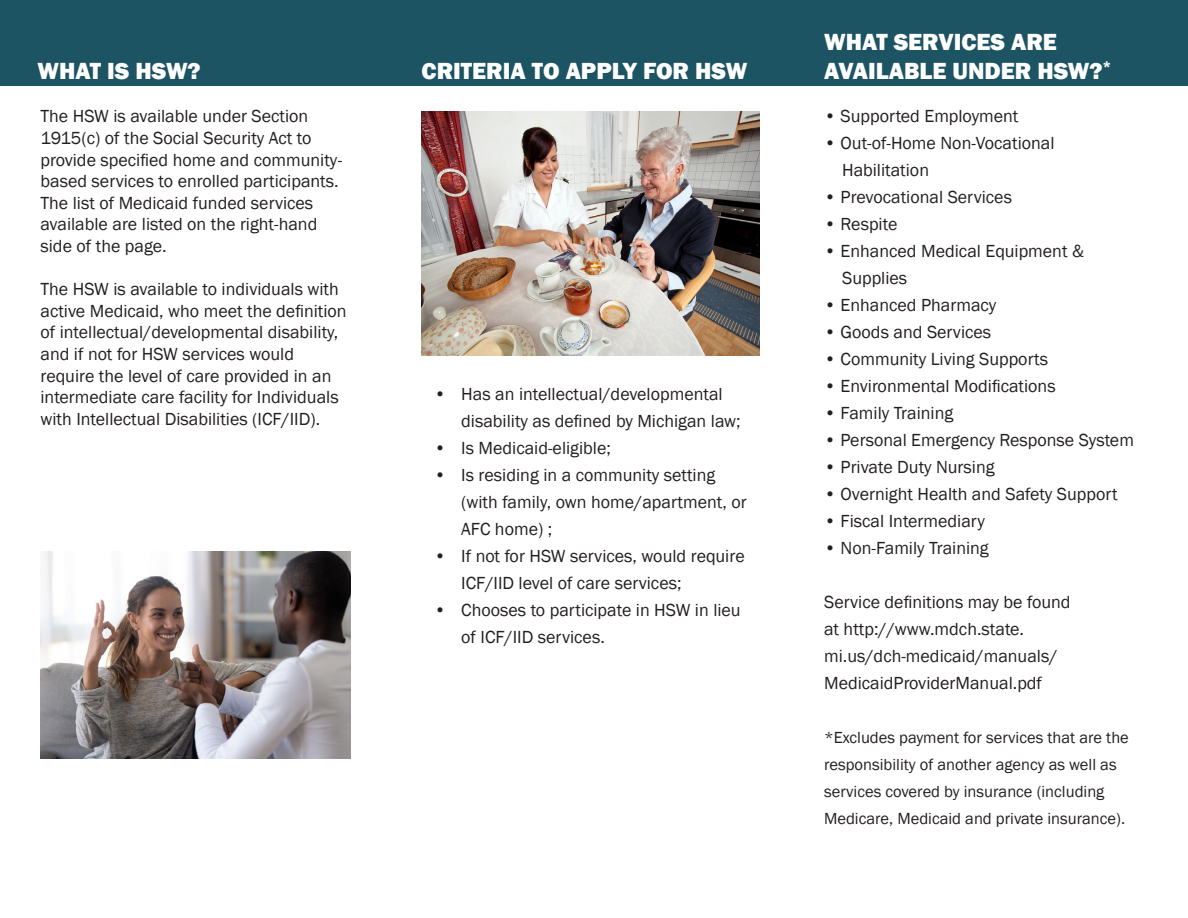
<style>
.page{position:relative;width:1188px;height:918px;background:#fff}
.page>*{position:absolute;margin:0;border:0;box-sizing:border-box;transform-origin:0 0}
.t1{font:800 24px/28.8px "Franklin Gothic";color:#fff}
.t2{font:18px/21.6px "Franklin Gothic";color:#231f20}
.t3{font:16.5px/27px "Franklin Gothic";color:#231f20}
</style>
<div class="page">
<div style="left:0;top:0;width:1188px;height:85px;background:#1c5464"></div>
<img style="left:40px;top:552px;width:310px;height:206px">
<img style="left:422px;top:111px;width:338px;height:245px">
<h1 class="t1" style="left:38px;top:57px;width:165px">WHAT IS HSW?</h1>
<p class="t2" style="left:40px;top:106px;width:303px">The HSW is available under Section 1915(c) of the Social Security Act to provide specified home and community&shy;based services to enrolled participants.<br>The list of Medicaid funded services available are listed on the right-hand side of the page.</p>
<p class="t2" style="left:40px;top:279px;width:308px">The HSW is available to individuals with active Medicaid, who meet the definition of intellectual/developmental disability, and if not for HSW services would require the level of care provided in an intermediate care facility for Individuals with Intellectual Disabilities (ICF/IID).</p>
<h1 class="t1" style="left:422px;top:57px;width:327px">CRITERIA TO APPLY FOR HSW</h1>
<p class="t2" style="left:461px;top:381px;width:281px;line-height:27px;text-indent:-27px">• Has an intellectual/developmental disability as defined by Michigan law;</p>
<p class="t2" style="left:434px;top:437px;width:178px">• Is Medicaid-eligible;</p>
<p class="t2" style="left:461px;top:462px;width:287px;line-height:27px;text-indent:-27px">• Is residing in a community setting (with family, own home/apartment, or<br>AFC home) ;</p>
<p class="t2" style="left:461px;top:543px;width:285px;line-height:27px;text-indent:-27px">• If not for HSW services, would require<br>ICF/IID level of care services;</p>
<p class="t2" style="left:461px;top:597px;width:281px;line-height:27px;text-indent:-27px">• Chooses to participate in HSW in lieu of ICF/IID services.</p>
<h1 class="t1" style="left:824px;top:28px;width:288px">WHAT SERVICES ARE<br>AVAILABLE UNDER HSW?<sup>*</sup></h1>
<p class="t2" style="left:824px;top:106px;width:196px">• Supported Employment</p>
<p class="t2" style="left:842px;top:130px;width:214px;line-height:27px;text-indent:-18px">• Out-of-Home Non-Vocational<br>Habilitation</p>
<p class="t2" style="left:824px;top:187px;width:189px">• Prevocational Services</p>
<p class="t2" style="left:824px;top:214px;width:75px">• Respite</p>
<p class="t2" style="left:842px;top:238px;width:244px;line-height:27px;text-indent:-18px">• Enhanced Medical Equipment &amp;<br>Supplies</p>
<p class="t2" style="left:824px;top:295px;width:174px">• Enhanced Pharmacy</p>
<p class="t2" style="left:824px;top:322px;width:169px">• Goods and Services</p>
<p class="t2" style="left:824px;top:349px;width:225px">• Community Living Supports</p>
<p class="t2" style="left:824px;top:376px;width:233px">• Environmental Modifications</p>
<p class="t2" style="left:824px;top:403px;width:131px">• Family Training</p>
<p class="t2" style="left:824px;top:430px;width:311px">• Personal Emergency Response System</p>
<p class="t2" style="left:824px;top:457px;width:172px">• Private Duty Nursing</p>
<p class="t2" style="left:824px;top:484px;width:295px">• Overnight Health and Safety Support</p>
<p class="t2" style="left:824px;top:511px;width:162px">• Fiscal Intermediary</p>
<p class="t2" style="left:824px;top:538px;width:166px">• Non-Family Training</p>
<p class="t2" style="left:824px;top:589px;width:248px;line-height:27px">Service definitions may be found at http://www.mdch.state. mi.us/dch-medicaid/manuals/<br>MedicaidProviderManual.pdf</p>
<p class="t3" style="left:824px;top:725px;width:306px">*Excludes payment for services that are the responsibility of another agency as well as services covered by insurance (including Medicare, Medicaid and private insurance).</p>
</div>
